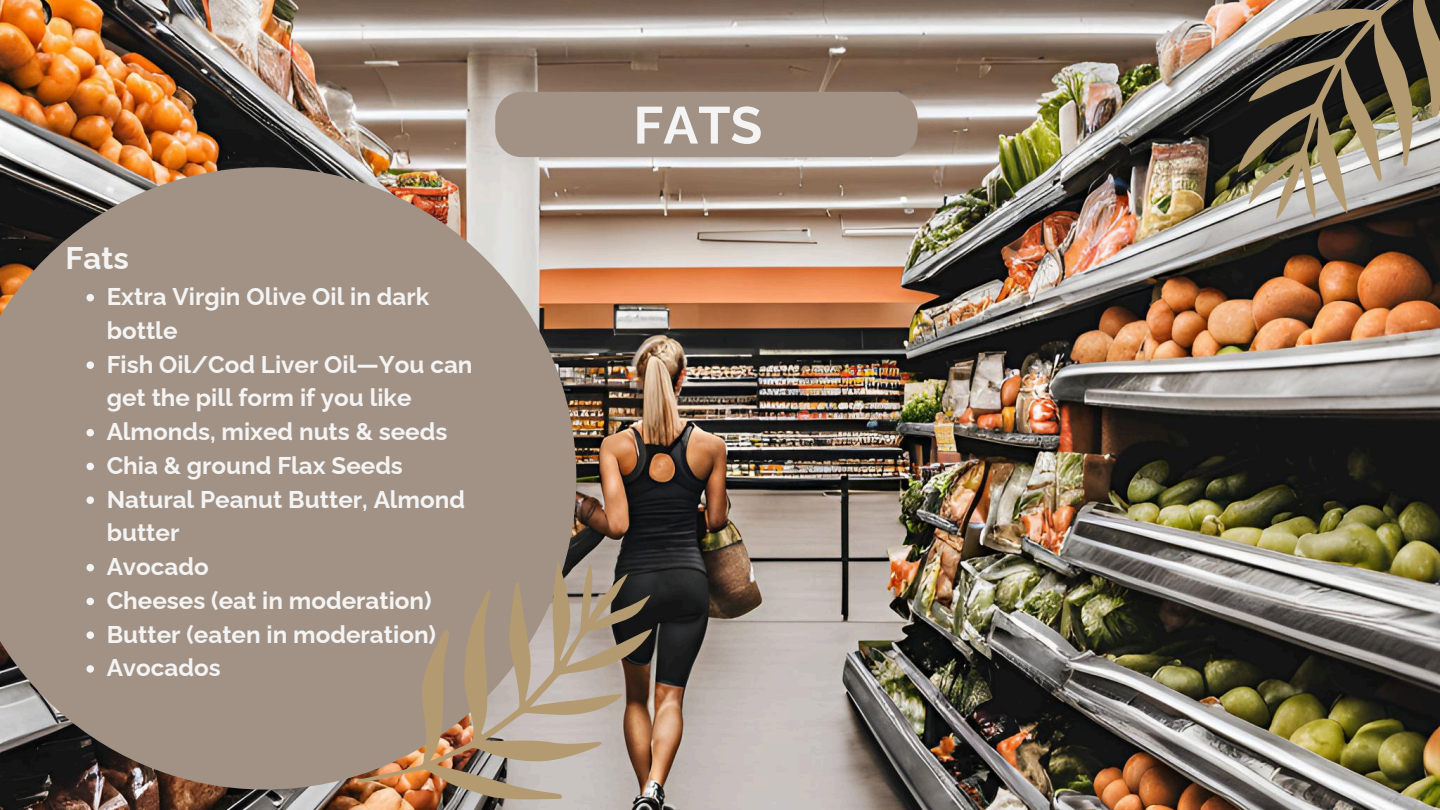
<style>
.page{position:relative;width:1440px;height:810px;background:#fff}
.page>*{position:absolute;margin:0;border:0;box-sizing:border-box;transform-origin:0 0}
.t1{font:700 52px "Raleway";color:#f4f4f4}
.t2{font:700 31.2px "Raleway";color:#f4f4f4}
.t3{font:700 24.2px/33.8px "Raleway";color:#f4f4f4}
</style>
<div class="page">
<img style="left:0;top:0;width:1440px;height:810px">
<svg style="left:0;top:167px;width:576px;height:623px;fill:#a19285"></svg>
<div style="left:495px;top:92px;width:422px;height:65px;background:#a19285"></div>
<svg style="left:87px;top:294px;width:7px;height:7px"></svg>
<svg style="left:87px;top:361px;width:7px;height:8px"></svg>
<svg style="left:87px;top:429px;width:7px;height:7px"></svg>
<svg style="left:87px;top:463px;width:7px;height:7px"></svg>
<svg style="left:87px;top:496px;width:7px;height:8px"></svg>
<svg style="left:87px;top:564px;width:7px;height:7px"></svg>
<svg style="left:87px;top:598px;width:7px;height:7px"></svg>
<svg style="left:87px;top:631px;width:7px;height:8px"></svg>
<svg style="left:87px;top:665px;width:7px;height:8px"></svg>
<img style="left:1156px;top:0;width:284px;height:257px">
<svg style="left:312px;top:536px;width:391px;height:274px"></svg>
<p class="t2" style="left:66px;top:240px;width:65px">Fats</p>
<h1 class="t3" style="left:107px;top:280px;width:324px">Extra Virgin Olive Oil in dark bottle</h1>
<h2 class="t3" style="left:107px;top:347px;width:367px">Fish Oil/Cod Liver Oil—You can get the pill form if you like</h2>
<p class="t3" style="left:107px;top:415px;width:342px">Almonds, mixed nuts &amp; seeds</p>
<p class="t3" style="left:107px;top:449px;width:298px">Chia &amp; ground Flax Seeds</p>
<p class="t3" style="left:107px;top:482px;width:360px">Natural Peanut Butter, Almond butter</p>
<p class="t3" style="left:107px;top:550px;width:104px">Avocado</p>
<p class="t3" style="left:107px;top:584px;width:327px">Cheeses (eat in moderation)</p>
<p class="t3" style="left:107px;top:617px;width:331px">Butter (eaten in moderation)</p>
<p class="t3" style="left:107px;top:651px;width:116px">Avocados</p>
<p class="t1" style="left:633px;top:95px;width:130px">FATS</p>
</div>
